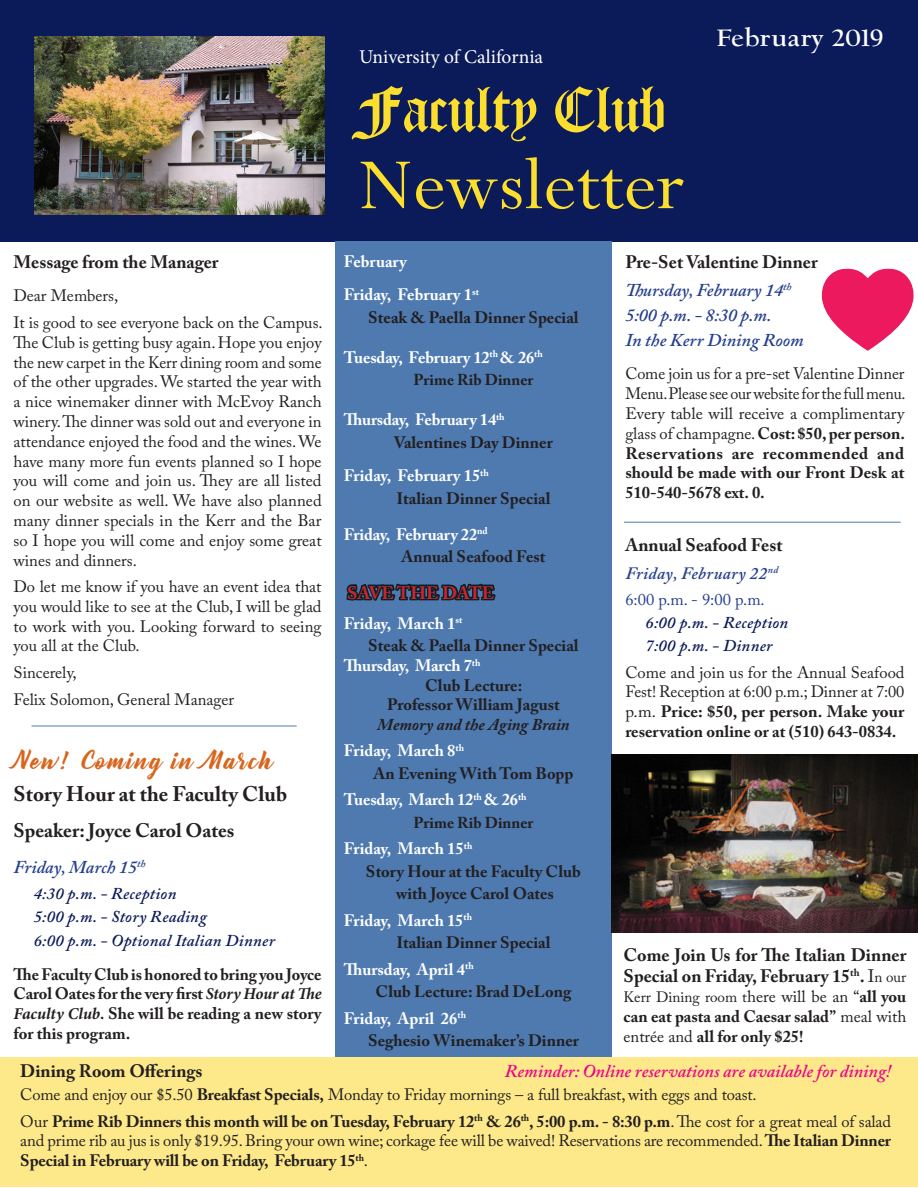
<style>
.page{position:relative;width:918px;height:1188px;background:#fff}
.page>*{position:absolute;margin:0;border:0;box-sizing:border-box;transform-origin:0 0}
.t1{font:81px "Perpetua";color:#fbde2e}
.t2{font:63px "Diploma";color:#fbde2e}
.t3{font:900 27px "UC Berkeley OS";color:#fff}
.t4{font:22.5px "Bernadette";letter-spacing:.08em;color:#d8651e}
.t5{font:700 21px "Adobe Caslon Pro";color:#231f20}
.t6{font:700 19.5px "Adobe Caslon Pro";color:#231f20}
.t7{font:19.5px "Minion Pro";color:#fff}
.t8{font:700 18px/21.6px "Adobe Caslon Pro";color:#231f20}
.t9{font:italic 600 18px "Adobe Caslon Pro";color:#253f8e}
.t10{font:italic 600 18px "Adobe Caslon Pro";color:#ed028c}
.t11{font:700 18px "Adobe Caslon Pro";color:#d1232a}
.t12{font:italic 600 17.25px "Adobe Caslon Pro";letter-spacing:.02em;color:#253f8e}
.date{font:16.5px/19.8px "Adobe Caslon Pro";color:#231f20;text-align:justify}
.event_descript{font:700 16.5px/19.8px "Adobe Caslon Pro";color:#231f20;text-align:center}
.event_date{font:700 16.5px "Adobe Caslon Pro";letter-spacing:-.005em;color:#fff}
.t13{font:italic 600 16.5px "Adobe Caslon Pro";letter-spacing:.02em;color:#0b1b59}
.t14{font:16.5px "Adobe Caslon Pro";color:#253f8e}
.event_date-2{font:700 15.75px "Adobe Caslon Pro";color:#231f20}
.t15{font:15px "Adobe Caslon Pro";color:#231f20}
.s1{font-family:"Minion Pro";font-style:italic}
.s2{font-family:"Minion Pro"}
.s3{font-style:italic}
.s4{font-weight:700}
.s5{font-weight:400}
.s6{font-weight:400;font-size:15px}
.s7{font-size:16.5px}
.s8{font-weight:700;font-size:16.5px}
</style>
<div class="page">
<div style="left:0;top:0;width:918px;height:241px;background:#0b1b59"></div>
<img style="left:35px;top:36px;width:289px;height:178px">
<div style="left:335px;top:241px;width:277px;height:827px;background:#4e7ab0"></div>
<hr style="left:624px;top:522px;width:277px;height:1px;background:#4e7ab0">
<svg style="left:346px;top:583px;width:150px;height:18px"></svg>
<hr style="left:32px;top:726px;width:265px;height:1px;background:#4e7ab0">
<svg style="left:821px;top:268px;width:93px;height:83px"></svg>
<div style="left:0;top:1057px;width:918px;height:130px;background:#fde989"></div>
<img style="left:611px;top:755px;width:307px;height:177px">
<p class="t8" style="left:14px;top:251px;width:207px">Message from the Manager</p>
<p class="date" style="left:14px;top:286px;width:106px">Dear Members,</p>
<p class="date" style="left:14px;top:312px;width:311px">It is good to see everyone back on the Campus.<br>The Club is getting busy again. Hope you enjoy the new carpet in the Kerr dining room and some of the other upgrades. We started the year with a nice winemaker dinner with McEvoy Ranch winery. The dinner was sold out and everyone in attendance enjoyed the food and the wines. We have many more fun events planned so I hope you will come and join us. They are all listed on our website as well. We have also planned many dinner specials in the Kerr and the Bar so I hope you will come and enjoy some great wines and dinners.</p>
<p class="date" style="left:14px;top:576px;width:310px">Do let me know if you have an event idea that you would like to see at the Club, I will be glad to work with you. Looking forward to seeing you all at the Club.</p>
<p class="date" style="left:14px;top:662px;width:65px">Sincerely,</p>
<p class="date" style="left:14px;top:689px;width:222px">Felix Solomon, General Manager</p>
<p class="t4" style="left:14px;top:742px;width:262px">New! Coming in March</p>
<p class="t5" style="left:14px;top:781px;width:275px">Story Hour at the Faculty Club</p>
<p class="t6" style="left:14px;top:819px;width:222px">Speaker: Joyce Carol Oates</p>
<p class="t9" style="left:14px;top:856px;width:133px">Friday, March 15<sup>th</sup></p>
<p class="t13" style="left:34px;top:883px;width:144px">4:30 p.m. - Reception</p>
<p class="t13" style="left:34px;top:906px;width:175px">5:00 p.m. - Story Reading</p>
<p class="t13" style="left:34px;top:931px;width:243px">6:00 p.m. - Optional Italian Dinner</p>
<p class="event_descript" style="left:14px;top:964px;width:310px;text-align:justify">The Faculty Club is honored to bring you Joyce Carol Oates for the very first <span class="s1">Story Hour at The Faculty Club</span><span class="s2">.</span> She will be reading a new story for this program.</p>
<p class="t7" style="left:359px;top:44px;width:186px">University of California</p>
<p class="t2" style="left:359px;top:71px;width:309px">Faculty Club</p>
<p class="t1" style="left:359px;top:134px;width:327px">Newsletter</p>
<p class="t3" style="left:717px;top:24px;width:169px">February 2019</p>
<p class="event_date" style="left:344px;top:252px;width:65px">February</p>
<p class="event_date" style="left:344px;top:285px;width:137px">Friday, February 1<sup>st</sup></p>
<p class="event_descript" style="left:368px;top:307px;width:212px">Steak &amp; Paella Dinner Special</p>
<p class="event_date" style="left:344px;top:347px;width:201px">Tuesday, February 12<sup>th</sup> &amp; 26<sup>th</sup></p>
<p class="event_date-2" style="left:414px;top:371px;width:121px">Prime Rib Dinner</p>
<p class="event_date" style="left:344px;top:410px;width:162px">Thursday, February 14<sup>th</sup></p>
<p class="event_descript" style="left:394px;top:432px;width:160px">Valentines Day Dinner</p>
<p class="event_date" style="left:344px;top:466px;width:147px">Friday, February 15<sup>th</sup></p>
<p class="event_descript" style="left:396px;top:488px;width:156px">Italian Dinner Special</p>
<p class="event_date" style="left:344px;top:524px;width:145px">Friday, February 22<sup>nd</sup></p>
<p class="event_descript" style="left:401px;top:547px;width:146px">Annual Seafood Fest</p>
<p class="t11" style="left:347px;top:582px;width:149px">SAVE THE DATE</p>
<p class="event_date" style="left:344px;top:613px;width:120px">Friday, March 1<sup>st</sup></p>
<p class="event_descript" style="left:368px;top:636px;width:212px">Steak &amp; Paella Dinner Special</p>
<p class="event_date" style="left:344px;top:656px;width:138px">Thursday, March 7<sup>th</sup></p>
<p class="event_descript" style="left:377px;top:675px;width:194px">Club Lecture:<br>Professor William Jagust<br><span class="s3">Memory and the Aging Brain</span></p>
<p class="event_date" style="left:344px;top:741px;width:122px">Friday, March 8<sup>th</sup></p>
<p class="event_descript" style="left:373px;top:763px;width:201px">An Evening With Tom Bopp</p>
<p class="event_date" style="left:344px;top:790px;width:184px">Tuesday, March 12<sup>th</sup> &amp; 26<sup>th</sup></p>
<p class="event_date-2" style="left:414px;top:813px;width:121px">Prime Rib Dinner</p>
<p class="event_date" style="left:344px;top:839px;width:130px">Friday, March 15<sup>th</sup></p>
<p class="event_descript" style="left:366px;top:860px;width:216px;line-height:22.5px">Story Hour at the Faculty Club with Joyce Carol Oates</p>
<p class="event_date" style="left:344px;top:910px;width:130px">Friday, March 15<sup>th</sup></p>
<p class="event_descript" style="left:396px;top:933px;width:156px">Italian Dinner Special</p>
<p class="event_date" style="left:344px;top:959px;width:132px">Thursday, April 4<sup>th</sup></p>
<p class="event_descript" style="left:376px;top:982px;width:197px">Club Lecture: Brad DeLong</p>
<p class="event_date" style="left:344px;top:1009px;width:124px">Friday, April 26<sup>th</sup></p>
<p class="event_descript" style="left:368px;top:1031px;width:212px">Seghesio Winemaker’s Dinner</p>
<p class="t8" style="left:625px;top:251px;width:194px">Pre-Set Valentine Dinner</p>
<p class="t9" style="left:625px;top:280px;width:168px">Thursday, February 14<sup>th</sup></p>
<p class="t9" style="left:625px;top:305px;width:148px">5:00 p.m. - 8:30 p.m.</p>
<p class="t9" style="left:625px;top:329px;width:180px">In the Kerr Dining Room</p>
<p class="date" style="left:625px;top:364px;width:282px">Come join us for a pre-set Valentine Dinner Menu. Please see our website for the full menu.<br>Every table will receive a complimentary glass of champagne. <span class="s4">Cost: $50, per person.<br>Reservations are recommended and should be made with our Front Desk at 510-540-5678 ext. 0.</span></p>
<p class="t8" style="left:625px;top:534px;width:159px">Annual Seafood Fest</p>
<p class="t12" style="left:625px;top:563px;width:154px">Friday, February 22<sup>nd</sup></p>
<p class="t14" style="left:625px;top:590px;width:141px">6:00 p.m. - 9:00 p.m.</p>
<p class="t13" style="left:646px;top:613px;width:144px">6:00 p.m. - Reception</p>
<p class="t13" style="left:646px;top:636px;width:128px">7:00 p.m. - Dinner</p>
<p class="date" style="left:625px;top:662px;width:281px">Come and join us for the Annual Seafood Fest! Reception at 6:00 p.m.; Dinner at 7:00 p.m. <span class="s4">Price: $50, per person. Make your reservation online or at (510) 643-0834.</span></p>
<p class="t8" style="left:624px;top:944px;width:284px">Come Join Us for The Italian Dinner<br>Special on Friday, February 15<sup>th</sup>. <span class="s5">I</span><span class="s6">n our</span></p>
<p class="t15" style="left:624px;top:988px;width:284px">Kerr Dining room t<span class="s7">here will be an “</span><span class="s8">all you</span></p>
<p class="event_descript" style="left:624px;top:1006px;width:284px;text-align:left">can eat pasta and Caesar salad” <span class="s5">meal with entrée and</span> all for only $25!</p>
<p class="t8" style="left:20px;top:1060px;width:184px">Dining Room Offerings</p>
<p class="t10" style="left:505px;top:1060px;width:388px">Reminder: Online reservations are available for dining!</p>
<p class="date" style="left:20px;top:1085px;width:738px">Come and enjoy our $5.50 <span class="s4">Breakfast Specials,</span> Monday to Friday mornings – a full breakfast, with eggs and toast.</p>
<p class="date" style="left:20px;top:1111px;width:872px">Our <span class="s4">Prime Rib Dinners this month will be on Tuesday, February 12</span><sup>th</sup> <span class="s4">&amp; 26</span><sup>th</sup><span class="s4">, 5:00 p.m. - 8:30 p.m</span>. The cost for a great meal of salad and prime rib au jus is only $19.95. Bring your own wine; corkage fee will be waived! Reservations are recommended. <span class="s4">The Italian Dinner Special in February will be on Friday, February 15</span><sup>th</sup>.</p>
</div>
